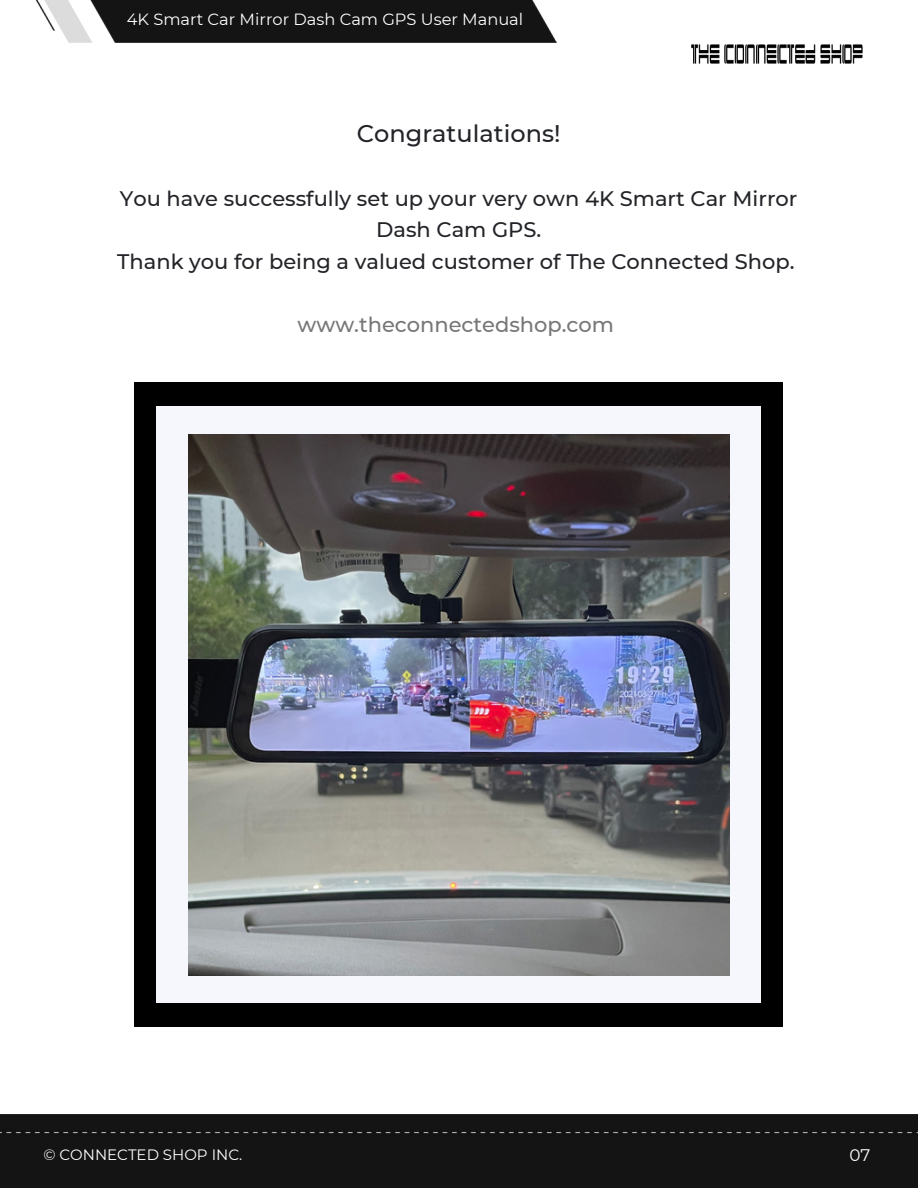
<style>
.page{position:relative;width:918px;height:1188px;background:#fff}
.page>*{position:absolute;margin:0;border:0;box-sizing:border-box;transform-origin:0 0}
.t1{font:500 24px "Montserrat";color:#222428}
.t2{font:500 21px/31.5px "Montserrat";color:#222428;text-align:center}
.t3{font:500 21px "Montserrat";color:#777}
.t4{font:16.8px "Montserrat";color:#fff}
.t5{font:16.2px "Montserrat";color:#fff}
.t6{font:15px "Montserrat";color:#fff}
</style>
<div class="page">
<img style="left:691px;top:44px;width:172px;height:20px">
<div style="left:0;top:1114px;width:918px;height:74px;background:#141414"></div>
<div style="left:134px;top:383px;width:649px;height:643px;background:#000"></div>
<div style="left:156px;top:407px;width:605px;height:595px;background:#f6f7fc"></div>
<img style="left:188px;top:434px;width:542px;height:541px">
<img style="left:36px;top:0;width:520px;height:42px">
<p class="t5" style="left:127px;top:10px;width:398px">4K Smart Car Mirror Dash Cam GPS User Manual</p>
<p class="t1" style="left:357px;top:118px;width:205px">Congratulations!</p>
<p class="t2" style="left:120px;top:183px;width:679px">You have successfully set up your very own 4K Smart Car Mirror<br>Dash Cam GPS.</p>
<p class="t2" style="left:117px;top:246px;width:679px">Thank you for being a valued customer of The Connected Shop.</p>
<p class="t3" style="left:298px;top:311px;width:318px">www.theconnectedshop.com</p>
<p class="t6" style="left:43px;top:1146px;width:200px">© CONNECTED SHOP INC.</p>
<p class="t4" style="left:849px;top:1145px;width:22px">07</p>
</div>
